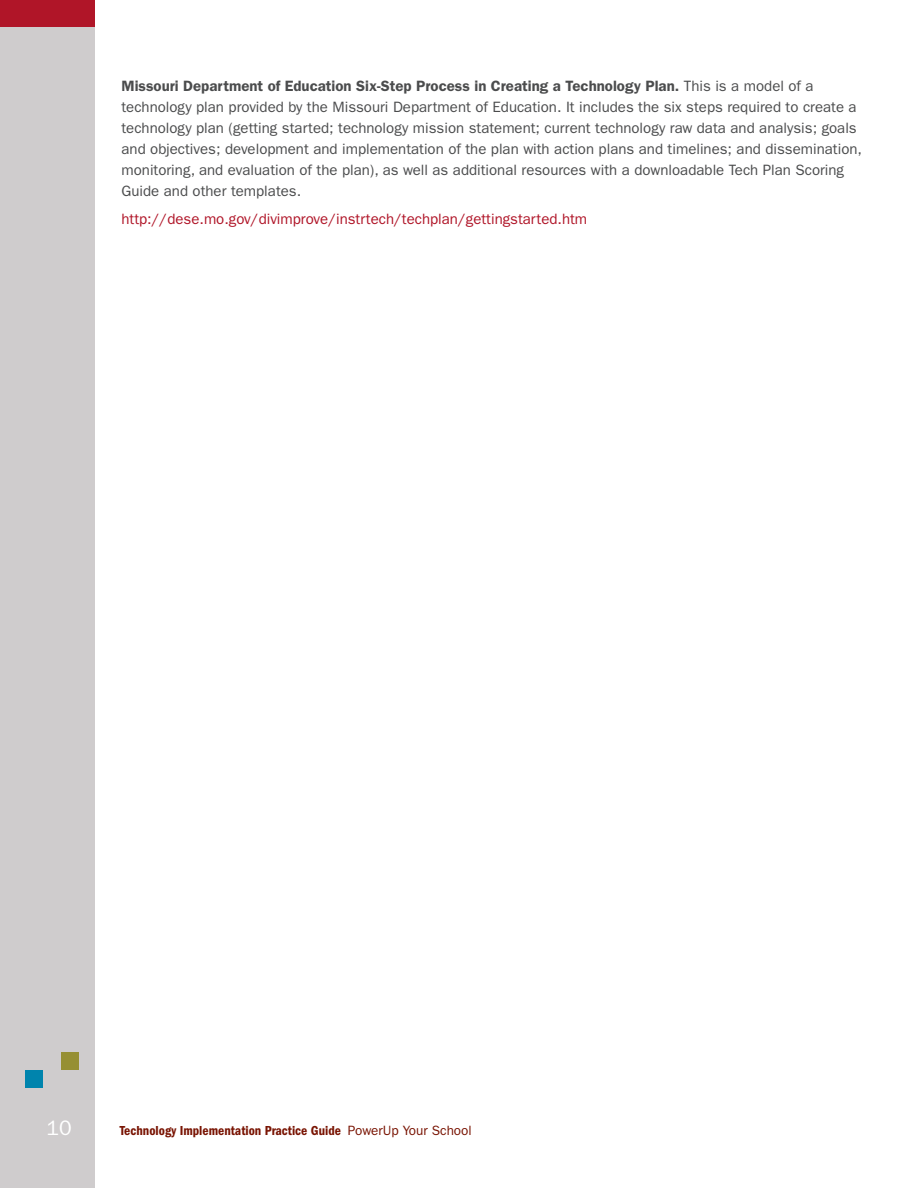
<style>
.page{position:relative;width:918px;height:1188px;background:#fff}
.page>*{position:absolute;margin:0;border:0;box-sizing:border-box;transform-origin:0 0}
.t1{font:21px "ITC Franklin Gothic Std";color:#fff}
.Paragraphs{font:15px/21px "ITC Franklin Gothic Std";color:#4b4c4d}
.Paragraphs-2{font:15px "ITC Franklin Gothic Std";color:#b01528}
.t2{font:13.5px "ITC Franklin Gothic Std Dm Cd";color:#791403}
.s1{font-weight:600}
.s2{font-family:"ITC Franklin Gothic Std"}
</style>
<div class="page">
<div style="left:0;top:0;width:94px;height:1188px;background:#cfcccd"></div>
<div style="left:0;top:0;width:94px;height:26px;background:#b01528"></div>
<div style="left:62px;top:1053px;width:17px;height:17px;background:#968f33"></div>
<div style="left:25px;top:1071px;width:17px;height:17px;background:#0084ad"></div>
<p class="Paragraphs" style="left:122px;top:76px;width:742px"><span class="s1">Missouri Department of Education Six-Step Process in Creating a Technology Plan.</span> This is a model of a technology plan provided by the Missouri Department of Education. It includes the six steps required to create a technology plan (getting started; technology mission statement; current technology raw data and analysis; goals and objectives; development and implementation of the plan with action plans and timelines; and dissemination, monitoring, and evaluation of the plan), as well as additional resources with a downloadable Tech Plan Scoring Guide and other templates.</p>
<p class="Paragraphs-2" style="left:122px;top:210px;width:467px">http://dese.mo.gov/divimprove/instrtech/techplan/gettingstarted.htm</p>
<h1 class="t1" style="left:46px;top:1116px;width:27px">10</h1>
<p class="t2" style="left:120px;top:1123px;width:353px">Technology Implementation Practice Guide <span class="s2">PowerUp Your School</span></p>
</div>
